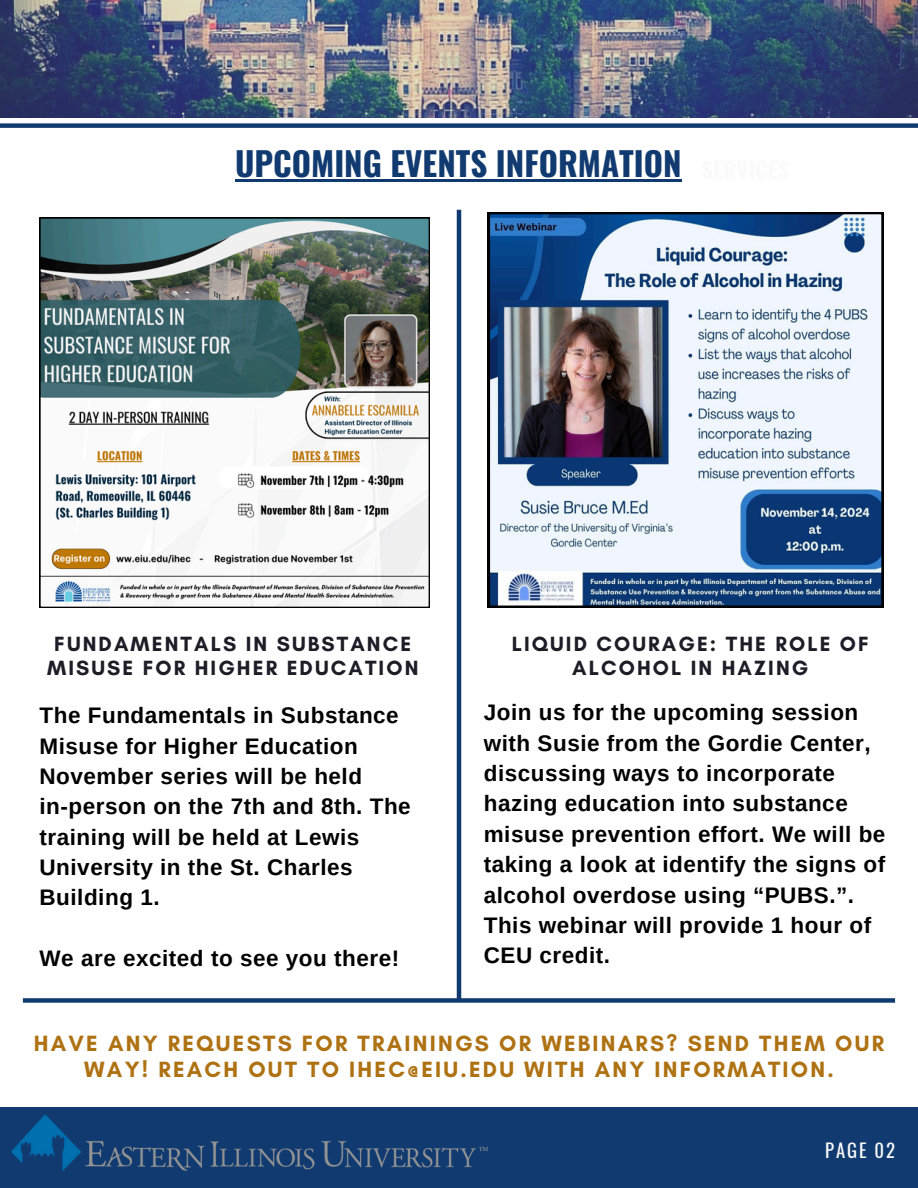
<style>
.page{position:relative;width:918px;height:1188px;background:#fff}
.page>*{position:absolute;margin:0;border:0;box-sizing:border-box;transform-origin:0 0}
.t1{font:700 33px "Oswald";color:#113b70}
.t2{font:700 22.5px/30.3px "Arimo";letter-spacing:.025em;color:#000}
.t3{font:700 22.5px/25.8px "Glacial Indifference";letter-spacing:.1em;color:#af7213;text-align:center}
.t4{font:700 21px/24.8px "Glacial Indifference";letter-spacing:.1em;color:#1d1c27;text-align:center}
.t5{font:18.75px "Oswald";letter-spacing:.1em;color:#fafafa}
</style>
<div class="page">
<div style="left:0;top:1107px;width:918px;height:81px;background:#113b70"></div>
<img style="left:0;top:0;width:918px;height:117px">
<div style="left:0;top:123px;width:918px;height:5px;background:#113b70"></div>
<img style="left:12px;top:1115px;width:476px;height:55px">
<hr style="left:457px;top:210px;width:4px;height:790px;background:#113b70">
<div style="left:23px;top:998px;width:872px;height:5px;background:#113b70"></div>
<img style="left:488px;top:212px;width:396px;height:396px">
<img style="left:40px;top:218px;width:390px;height:390px">
<hr style="left:235px;top:179px;width:447px;height:3px;background:#113b70">
<h2 class="t1" style="left:235px;top:138px;width:448px">UPCOMING EVENTS INFORMATION</h2>
<h2 class="t4" style="left:47px;top:631px;width:373px">FUNDAMENTALS IN SUBSTANCE<br>MISUSE FOR HIGHER EDUCATION</h2>
<p class="t4" style="left:512px;top:631px;width:359px">LIQUID COURAGE: THE ROLE OF<br>ALCOHOL IN HAZING</p>
<p class="t2" style="left:484px;top:697px;width:403px">Join us for the upcoming session with Susie from the Gordie Center, discussing ways to incorporate hazing education into substance misuse prevention effort. We will be taking a look at identify the signs of alcohol overdose using “PUBS.”.<br>This webinar will provide 1 hour of<br>CEU credit.</p>
<h3 class="t2" style="left:40px;top:700px;width:373px">The Fundamentals in Substance<br>Misuse for Higher Education<br>November series will be held in-person on the 7th and 8th. The training will be held at Lewis<br>University in the St. Charles<br>Building 1.</h3>
<h3 class="t2" style="left:40px;top:943px;width:361px">We are excited to see you there!</h3>
<h3 class="t3" style="left:34px;top:1030px;width:852px">HAVE ANY REQUESTS FOR TRAININGS OR WEBINARS? SEND THEM OUR<br>WAY! REACH OUT TO IHEC@EIU.EDU WITH ANY INFORMATION.</h3>
<h2 class="t5" style="left:825px;top:1135px;width:71px">PAGE 02</h2>
</div>
